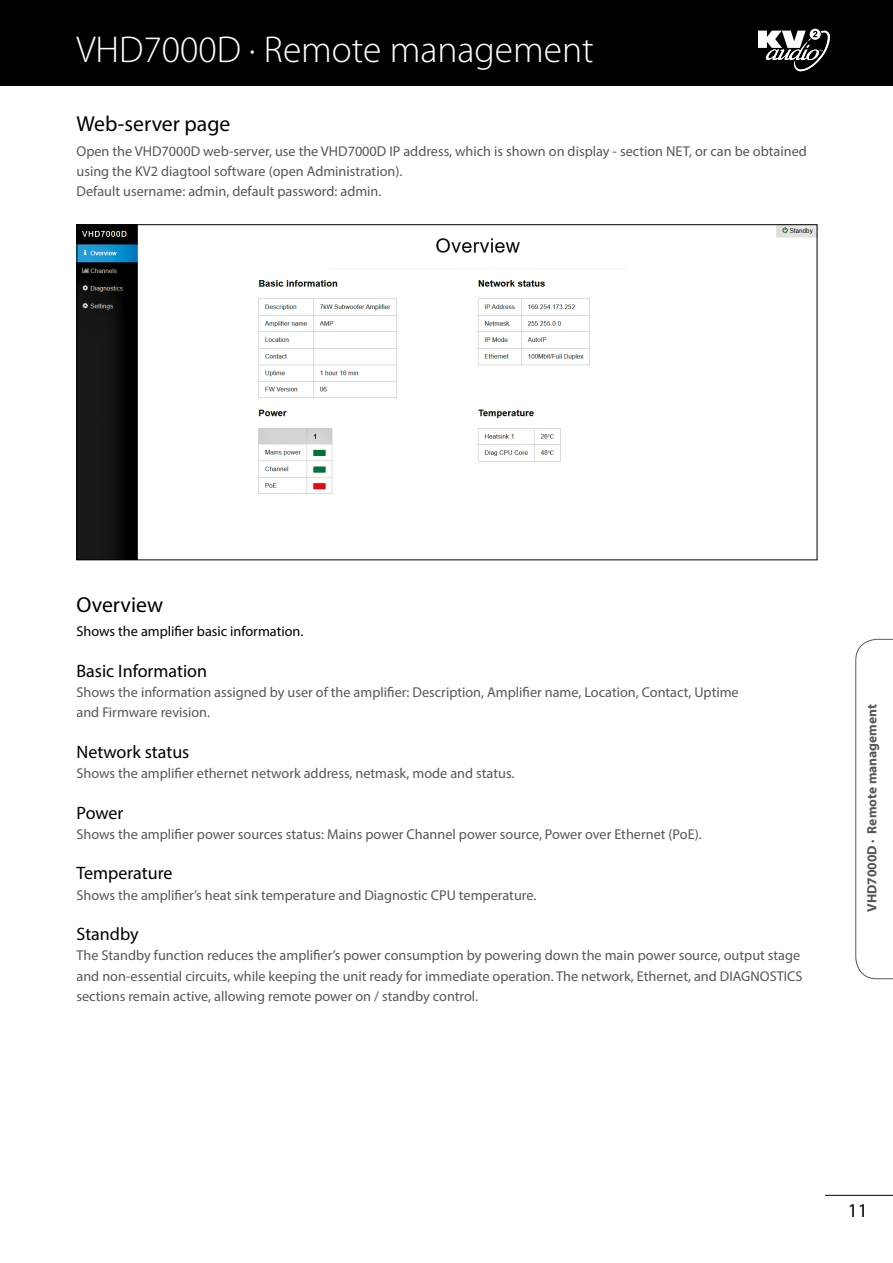
<style>
.page{position:relative;width:893px;height:1263px;background:#fff}
.page>*{position:absolute;margin:0;border:0;box-sizing:border-box;transform-origin:0 0}
.t1{font:300 37.5px "Myriad Pro";color:#fff}
.t2{font:21.75px "Myriad Pro";color:#000}
.t3{font:19.5px "Myriad Pro";color:#000}
.t4{font:18px "Myriad Pro";color:#000}
.t5{font:14.25px/20.2px "Myriad Pro";color:#575756}
.t6{font:14.25px "Myriad Pro";color:#000}
.t7{font:700 13.5px "Myriad Pro";color:#575756}
</style>
<div class="page">
<div style="left:0;top:0;width:893px;height:85px;background:#000"></div>
<svg style="left:758px;top:29px;width:72px;height:43px"></svg>
<img style="left:79px;top:226px;width:736px;height:332px">
<svg style="left:855px;top:639px;width:38px;height:340px"></svg>
<hr style="left:825px;top:1195px;width:68px;height:1px;background:#000">
<h1 class="t1" style="left:77px;top:27px;width:519px">VHD7000D · Remote management</h1>
<h2 class="t2" style="left:77px;top:110px;width:155px">Web-server page</h2>
<p class="t5" style="left:77px;top:141px;width:732px">Open the VHD7000D web-server, use the VHD7000D IP address, which is shown on display - section NET, or can be obtained using the KV2 diagtool software (open Administration).<br>Default username: admin, default password: admin.</p>
<h2 class="t2" style="left:77px;top:591px;width:88px">Overview</h2>
<p class="t6" style="left:77px;top:623px;width:228px">Shows the amplifier basic information.</p>
<p class="t4" style="left:77px;top:660px;width:132px">Basic Information</p>
<p class="t5" style="left:77px;top:682px;width:664px">Shows the information assigned by user of the amplifier: Description, Amplifier name, Location, Contact, Uptime and Firmware revision.</p>
<p class="t4" style="left:77px;top:741px;width:114px">Network status</p>
<p class="t5" style="left:77px;top:763px;width:439px">Shows the amplifier ethernet network address, netmask, mode and status.</p>
<p class="t4" style="left:77px;top:801px;width:48px">Power</p>
<p class="t5" style="left:77px;top:824px;width:627px">Shows the amplifier power sources status: Mains power Channel power source, Power over Ethernet (PoE).</p>
<p class="t4" style="left:77px;top:862px;width:97px">Temperature</p>
<p class="t5" style="left:77px;top:884px;width:461px">Shows the amplifier’s heat sink temperature and Diagnostic CPU temperature.</p>
<p class="t4" style="left:77px;top:923px;width:64px">Standby</p>
<p class="t5" style="left:77px;top:945px;width:727px">The Standby function reduces the amplifier’s power consumption by powering down the main power source, output stage and non-essential circuits, while keeping the unit ready for immediate operation. The network, Ethernet, and DIAGNOSTICS sections remain active, allowing remote power on / standby control.</p>
<p class="t7" style="left:863px;top:912px;width:209px;rotate:-90deg">VHD7000D · Remote management</p>
<h3 class="t3" style="left:848px;top:1198px;width:22px">11</h3>
</div>
